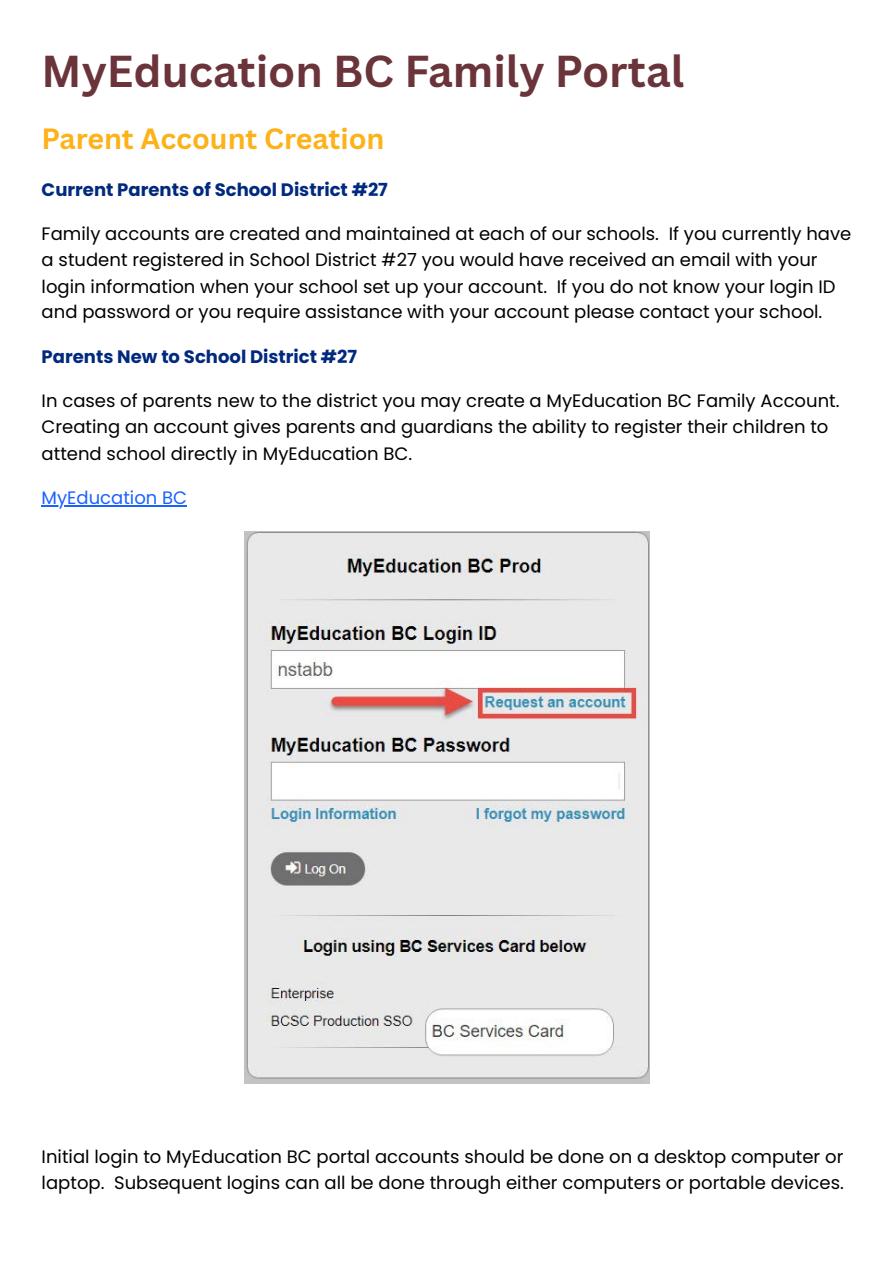
<style>
.page{position:relative;width:894px;height:1263px;background:#fff}
.page>*{position:absolute;margin:0;border:0;box-sizing:border-box;transform-origin:0 0}
.t1{font:700 43.5px "Canva Sans";color:#6a343a}
.t2{font:700 28.5px "Canva Sans";color:#fcb218}
.t3{font:18px/26.2px "Poppins";color:#000}
.t4{font:700 18px "Poppins";color:#01297e}
.t5{font:18px "Poppins";color:#1a62ff}
</style>
<div class="page">
<hr style="left:42px;top:505px;width:145px;height:1px;background:#1a62ff">
<img style="left:244px;top:531px;width:405px;height:552px">
<h1 class="t1" style="left:42px;top:40px;width:644px">MyEducation BC Family Portal</h1>
<h2 class="t2" style="left:42px;top:118px;width:344px">Parent Account Creation</h2>
<h3 class="t4" style="left:42px;top:177px;width:348px">Current Parents of School District #27</h3>
<p class="t3" style="left:42px;top:220px;width:811px">Family accounts are created and maintained at each of our schools. If you currently have a student registered in School District #27 you would have received an email with your login information when your school set up your account. If you do not know your login ID and password or you require assistance with your account please contact your school.</p>
<h3 class="t4" style="left:42px;top:344px;width:317px">Parents New to School District #27</h3>
<p class="t3" style="left:42px;top:388px;width:799px">In cases of parents new to the district you may create a MyEducation BC Family Account.<br>Creating an account gives parents and guardians the ability to register their children to attend school directly in MyEducation BC.</p>
<p class="t5" style="left:42px;top:485px;width:147px">MyEducation BC</p>
<p class="t3" style="left:42px;top:1144px;width:803px;line-height:25.8px">Initial login to MyEducation BC portal accounts should be done on a desktop computer or laptop. Subsequent logins can all be done through either computers or portable devices.</p>
</div>
